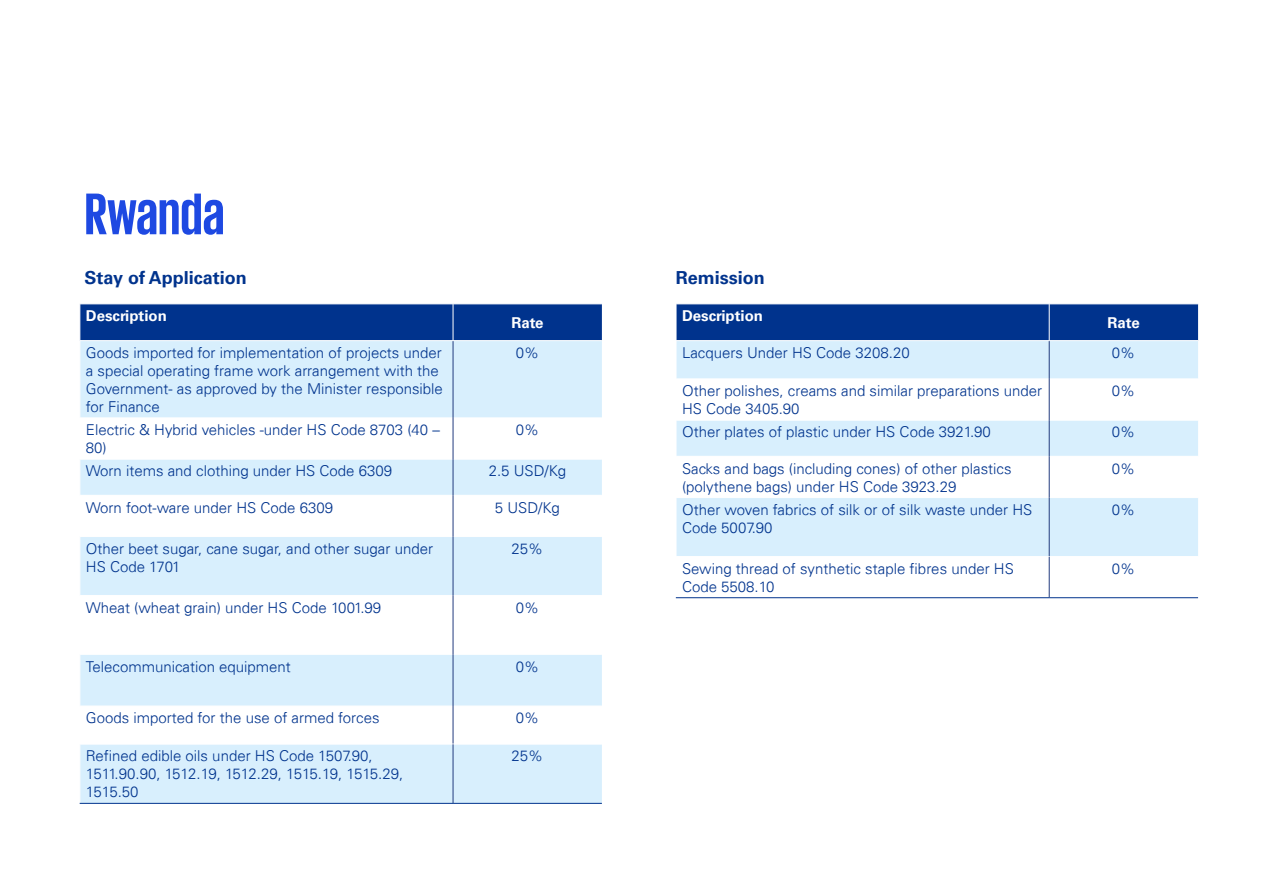
<style>
.page{position:relative;width:1276px;height:893px;background:#fff}
.page>*{position:absolute;margin:0;border:0;box-sizing:border-box;transform-origin:0 0}
.t1{font:700 60px "KPMG";color:#1e49e2}
.t2{font:700 18px "Univers 65";color:#00338d}
.t3{font:300 15px/18px "Univers 45";color:#00338d}
.t4{font:700 15px "Univers 65";color:#fff}
</style>
<div class="page">
<div style="left:81px;top:305px;width:521px;height:35px;background:#00338d"></div>
<div style="left:81px;top:341px;width:521px;height:462px;background:#d8effd"></div>
<svg style="left:81px;top:419px;width:521px;height:76px"></svg>
<svg style="left:81px;top:496px;width:521px;height:248px"></svg>
<hr style="left:80px;top:418px;width:373px;height:1px;background:#fff">
<hr style="left:453px;top:418px;width:149px;height:1px;background:#fff">
<hr style="left:80px;top:459px;width:373px;height:1px;background:#fff">
<hr style="left:453px;top:459px;width:149px;height:1px;background:#fff">
<hr style="left:80px;top:495px;width:373px;height:1px;background:#fff">
<hr style="left:453px;top:495px;width:149px;height:1px;background:#fff">
<hr style="left:80px;top:536px;width:373px;height:1px;background:#fff">
<hr style="left:453px;top:536px;width:149px;height:1px;background:#fff">
<hr style="left:80px;top:595px;width:373px;height:1px;background:#fff">
<hr style="left:453px;top:595px;width:149px;height:1px;background:#fff">
<hr style="left:80px;top:654px;width:373px;height:1px;background:#fff">
<hr style="left:453px;top:654px;width:149px;height:1px;background:#fff">
<hr style="left:80px;top:706px;width:373px;height:1px;background:#fff">
<hr style="left:453px;top:706px;width:149px;height:1px;background:#fff">
<hr style="left:453px;top:341px;width:1px;height:77px;background:#223b7e">
<hr style="left:453px;top:418px;width:1px;height:41px;background:#223b7e">
<hr style="left:453px;top:459px;width:1px;height:36px;background:#223b7e">
<hr style="left:453px;top:495px;width:1px;height:42px;background:#223b7e">
<hr style="left:453px;top:537px;width:1px;height:58px;background:#223b7e">
<hr style="left:453px;top:595px;width:1px;height:59px;background:#223b7e">
<hr style="left:453px;top:654px;width:1px;height:52px;background:#223b7e">
<hr style="left:453px;top:706px;width:1px;height:38px;background:#223b7e">
<hr style="left:453px;top:304px;width:1px;height:36px;background:#fff">
<hr style="left:453px;top:744px;width:149px;height:1px;background:#fff">
<hr style="left:80px;top:744px;width:373px;height:1px;background:#fff">
<hr style="left:453px;top:744px;width:1px;height:59px;background:#223b7e">
<hr style="left:80px;top:803px;width:373px;height:1px;background:#00338d">
<hr style="left:453px;top:803px;width:149px;height:1px;background:#00338d">
<div style="left:677px;top:305px;width:521px;height:35px;background:#00338d"></div>
<div style="left:677px;top:341px;width:521px;height:38px;background:#d8effd"></div>
<svg style="left:677px;top:380px;width:521px;height:217px;fill:#d8effd"></svg>
<svg style="left:677px;top:457px;width:521px;height:40px"></svg>
<hr style="left:676px;top:420px;width:373px;height:1px;background:#fff">
<hr style="left:1049px;top:420px;width:149px;height:1px;background:#fff">
<hr style="left:676px;top:456px;width:373px;height:1px;background:#fff">
<hr style="left:1049px;top:456px;width:149px;height:1px;background:#fff">
<hr style="left:676px;top:497px;width:373px;height:1px;background:#fff">
<hr style="left:1049px;top:497px;width:149px;height:1px;background:#fff">
<hr style="left:1049px;top:341px;width:1px;height:38px;background:#223b7e">
<hr style="left:1049px;top:379px;width:1px;height:41px;background:#223b7e">
<hr style="left:1049px;top:420px;width:1px;height:36px;background:#223b7e">
<hr style="left:1049px;top:456px;width:1px;height:42px;background:#223b7e">
<hr style="left:1049px;top:498px;width:1px;height:58px;background:#223b7e">
<hr style="left:1049px;top:304px;width:1px;height:36px;background:#fff">
<hr style="left:1049px;top:556px;width:149px;height:1px;background:#fff">
<hr style="left:676px;top:556px;width:373px;height:1px;background:#fff">
<hr style="left:1049px;top:557px;width:1px;height:40px;background:#223b7e">
<hr style="left:676px;top:597px;width:373px;height:1px;background:#00338d">
<hr style="left:1049px;top:597px;width:149px;height:1px;background:#00338d">
<h1 class="t1" style="left:85px;top:184px;width:141px">Rwanda</h1>
<p class="t2" style="left:85px;top:267px;width:164px">Stay of Application</p>
<p class="t2" style="left:676px;top:267px;width:91px">Remission</p>
<p class="t4" style="left:86px;top:307px;width:83px">Description</p>
<p class="t4" style="left:511px;top:314px;width:34px">Rate</p>
<p class="t3" style="left:86px;top:344px;width:358px">Goods imported for implementation of projects under a special operating frame work arrangement with the Government- as approved by the Minister responsible for Finance</p>
<p class="t3" style="left:516px;top:344px;width:25px">0%</p>
<p class="t3" style="left:86px;top:421px;width:355px">Electric &amp; Hybrid vehicles -under HS Code 8703 (40 –<br>80)</p>
<p class="t3" style="left:516px;top:421px;width:25px">0%</p>
<p class="t3" style="left:86px;top:462px;width:308px">Worn items and clothing under HS Code 6309</p>
<p class="t3" style="left:489px;top:462px;width:79px">2.5 USD/Kg</p>
<p class="t3" style="left:86px;top:498px;width:249px">Worn foot-ware under HS Code 6309</p>
<p class="t3" style="left:495px;top:498px;width:67px">5 USD/Kg</p>
<p class="t3" style="left:86px;top:539px;width:349px">Other beet sugar, cane sugar, and other sugar under<br>HS Code 1701</p>
<p class="t3" style="left:511px;top:539px;width:33px">25%</p>
<p class="t3" style="left:86px;top:598px;width:297px">Wheat (wheat grain) under HS Code 1001.99</p>
<p class="t3" style="left:516px;top:598px;width:25px">0%</p>
<p class="t3" style="left:86px;top:657px;width:207px">Telecommunication equipment</p>
<p class="t3" style="left:516px;top:657px;width:25px">0%</p>
<p class="t3" style="left:86px;top:709px;width:295px">Goods imported for the use of armed forces</p>
<p class="t3" style="left:516px;top:709px;width:25px">0%</p>
<p class="t3" style="left:86px;top:747px;width:319px">Refined edible oils under HS Code 1507.90,<br>1511.90.90, 1512.19, 1512.29, 1515.19, 1515.29,<br>1515.50</p>
<p class="t3" style="left:511px;top:747px;width:33px">25%</p>
<p class="t4" style="left:682px;top:307px;width:83px">Description</p>
<p class="t4" style="left:1107px;top:314px;width:34px">Rate</p>
<p class="t3" style="left:682px;top:344px;width:229px">Lacquers Under HS Code 3208.20</p>
<p class="t3" style="left:1112px;top:344px;width:25px">0%</p>
<p class="t3" style="left:682px;top:382px;width:362px">Other polishes, creams and similar preparations under<br>HS Code 3405.90</p>
<p class="t3" style="left:1112px;top:382px;width:25px">0%</p>
<p class="t3" style="left:682px;top:423px;width:310px">Other plates of plastic under HS Code 3921.90</p>
<p class="t3" style="left:1112px;top:423px;width:25px">0%</p>
<p class="t3" style="left:682px;top:459px;width:331px">Sacks and bags (including cones) of other plastics (polythene bags) under HS Code 3923.29</p>
<p class="t3" style="left:1112px;top:459px;width:25px">0%</p>
<p class="t3" style="left:682px;top:500px;width:352px">Other woven fabrics of silk or of silk waste under HS<br>Code 5007.90</p>
<p class="t3" style="left:1112px;top:500px;width:25px">0%</p>
<p class="t3" style="left:682px;top:559px;width:333px">Sewing thread of synthetic staple fibres under HS<br>Code 5508.10</p>
<p class="t3" style="left:1112px;top:559px;width:25px">0%</p>
</div>
